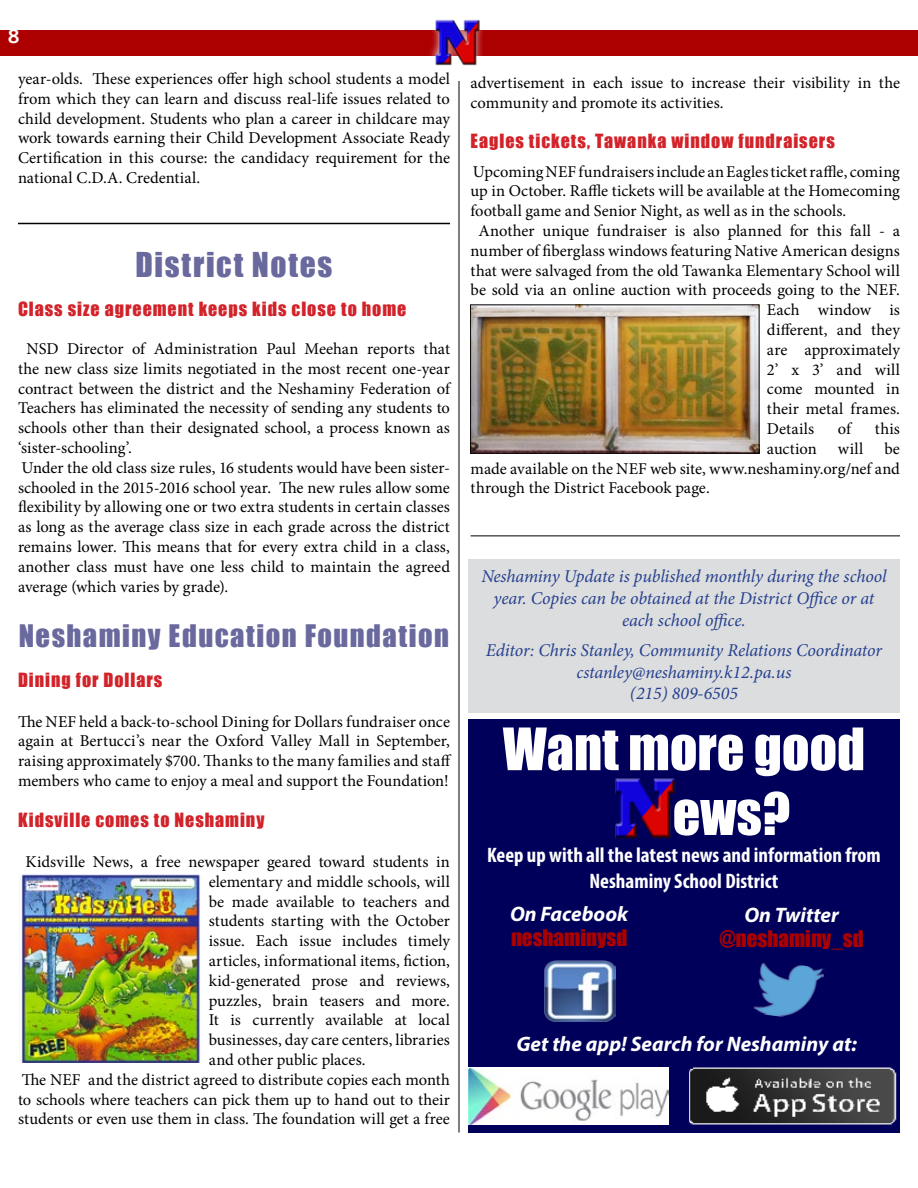
<style>
.page{position:relative;width:918px;height:1188px;background:#fff}
.page>*{position:absolute;margin:0;border:0;box-sizing:border-box;transform-origin:0 0}
.t1{font:54px/64.8px "Impact";color:#fff}
.t2{font:31.5px "Impact";letter-spacing:.055em;color:#69699e}
.t3{font:28.5px "Impact";letter-spacing:.05em;color:#69699e}
.t4{font:700 condensed 21px/25.2px "Myriad Pro";color:#fff;text-align:center}
.t5{font:italic 700 21px "Myriad Pro";color:#fff}
.t6{font:21px "Impact";color:#ac0000}
.t7{font:italic 18px/21.6px "Minion Pro";letter-spacing:-.01em;color:#25408f;text-align:center}
.t8{font:18px "Impact";letter-spacing:.055em;color:#d2232a}
.t9{font:700 18px "News Gothic";color:#fff}
.t10{font:16.5px/19.8px "Minion Pro";color:#000;text-align:justify}
</style>
<div class="page">
<div style="left:0;top:30px;width:918px;height:26px;background:#ac0000"></div>
<div style="left:428px;top:9px;width:59px;height:60px;background:#fff;opacity:.75"></div>
<img style="left:433px;top:18px;width:49px;height:48px">
<div style="left:468px;top:719px;width:432px;height:413px;background:#00005b"></div>
<img style="left:615px;top:778px;width:60px;height:61px">
<img style="left:468px;top:1067px;width:201px;height:58px">
<img style="left:689px;top:1067px;width:208px;height:58px">
<img style="left:753px;top:962px;width:72px;height:55px">
<img style="left:544px;top:960px;width:71px;height:62px">
<hr style="left:471px;top:536px;width:429px;height:1px;background:#000">
<hr style="left:459px;top:81px;width:1px;height:1051px;background:#000">
<div style="left:468px;top:559px;width:432px;height:154px;background:#dcddde"></div>
<hr style="left:18px;top:223px;width:432px;height:1px;background:#000">
<img style="left:20px;top:874px;width:181px;height:189px">
<img style="left:472px;top:306px;width:285px;height:146px">
<div style="left:470px;top:304px;width:289px;height:150px;border:1px solid #000"></div>
<p class="t9" style="left:8px;top:25px;width:13px">8</p>
<p class="t10" style="left:18px;top:69px;width:434px">year-olds. These experiences offer high school students a model from which they can learn and discuss real-life issues related to child development. Students who plan a career in childcare may work towards earning their Child Development Associate Ready Certification in this course: the candidacy requirement for the national C.D.A. Credential.</p>
<h2 class="t2" style="left:136px;top:240px;width:198px">District Notes</h2>
<p class="t8" style="left:18px;top:295px;width:390px">Class size agreement keeps kids close to home</p>
<p class="t10" style="left:18px;top:339px;width:434px;text-align:left;text-indent:9px">NSD Director of Administration Paul Meehan reports that the new class size limits negotiated in the most recent one-year contract between the district and the Neshaminy Federation of Teachers has eliminated the necessity of sending any students to schools other than their designated school, a process known as ‘sister-schooling’.<br>Under the old class size rules, 16 students would have been sister&shy;schooled in the 2015-2016 school year. The new rules allow some flexibility by allowing one or two extra students in certain classes as long as the average class size in each grade across the district remains lower. This means that for every extra child in a class, another class must have one less child to maintain the agreed average (which varies by grade).</p>
<h3 class="t3" style="left:19px;top:614px;width:432px">Neshaminy Education Foundation</h3>
<p class="t8" style="left:18px;top:666px;width:146px">Dining for Dollars</p>
<p class="t10" style="left:18px;top:712px;width:435px">The NEF held a back-to-school Dining for Dollars fundraiser once again at Bertucci’s near the Oxford Valley Mall in September, raising approximately $700. Thanks to the many families and staff members who came to enjoy a meal and support the Foundation!</p>
<p class="t8" style="left:18px;top:806px;width:248px">Kidsville comes to Neshaminy</p>
<p class="t10" style="left:26px;top:852px;width:426px">Kidsville News, a free newspaper geared toward students in</p>
<p class="t10" style="left:209px;top:872px;width:243px">elementary and middle schools, will</p>
<p class="t10" style="left:209px;top:892px;width:243px">be made available to teachers and</p>
<p class="t10" style="left:209px;top:911px;width:243px">students starting with the October</p>
<p class="t10" style="left:209px;top:931px;width:243px">issue. Each issue includes timely</p>
<p class="t10" style="left:209px;top:951px;width:243px">articles, informational items, fiction,</p>
<p class="t10" style="left:209px;top:971px;width:243px">kid-generated prose and reviews,</p>
<p class="t10" style="left:209px;top:991px;width:243px">puzzles, brain teasers and more.</p>
<p class="t10" style="left:209px;top:1010px;width:243px">It is currently available at local</p>
<p class="t10" style="left:209px;top:1030px;width:243px">businesses, day care centers, libraries</p>
<p class="t10" style="left:209px;top:1050px;width:158px">and other public places.</p>
<p class="t10" style="left:22px;top:1070px;width:430px">The NEF and the district agreed to distribute copies each month</p>
<p class="t10" style="left:18px;top:1090px;width:434px">to schools where teachers can pick them up to hand out to their</p>
<p class="t10" style="left:18px;top:1109px;width:433px">students or even use them in class. The foundation will get a free</p>
<p class="t10" style="left:471px;top:73px;width:431px">advertisement in each issue to increase their visibility in the community and promote its activities.</p>
<p class="t8" style="left:471px;top:127px;width:366px">Eagles tickets, Tawanka window fundraisers</p>
<p class="t10" style="left:473px;top:162px;width:429px">Upcoming NEF fundraisers include an Eagles ticket raffle, coming</p>
<p class="t10" style="left:471px;top:181px;width:431px">up in October. Raffle tickets will be available at the Homecoming</p>
<p class="t10" style="left:471px;top:201px;width:377px">football game and Senior Night, as well as in the schools.</p>
<p class="t10" style="left:479px;top:221px;width:423px">Another unique fundraiser is also planned for this fall - a</p>
<p class="t10" style="left:471px;top:241px;width:431px">number of fiberglass windows featuring Native American designs</p>
<p class="t10" style="left:471px;top:261px;width:431px">that were salvaged from the old Tawanka Elementary School will</p>
<p class="t10" style="left:471px;top:280px;width:431px">be sold via an online auction with proceeds going to the NEF.</p>
<p class="t10" style="left:767px;top:300px;width:135px">Each window is</p>
<p class="t10" style="left:767px;top:320px;width:135px">different, and they</p>
<p class="t10" style="left:767px;top:340px;width:135px">are approximately</p>
<p class="t10" style="left:767px;top:360px;width:135px">2’ x 3’ and will</p>
<p class="t10" style="left:767px;top:379px;width:135px">come mounted in</p>
<p class="t10" style="left:767px;top:399px;width:135px">their metal frames.</p>
<p class="t10" style="left:767px;top:419px;width:49px">Details</p>
<p class="t10" style="left:838px;top:419px;width:15px">of</p>
<p class="t10" style="left:875px;top:419px;width:27px">this</p>
<p class="t10" style="left:767px;top:439px;width:51px">auction</p>
<p class="t10" style="left:838px;top:439px;width:27px">will</p>
<p class="t10" style="left:471px;top:439px;width:431px;text-indent:414px">be made available on the NEF web site, www.neshaminy.org/nef and through the District Facebook page.</p>
<p class="t7" style="left:481px;top:566px;width:407px">Neshaminy Update is published monthly during the school year. Copies can be obtained at the District Office or at each school office.</p>
<p class="t7" style="left:486px;top:640px;width:398px">Editor: Chris Stanley, Community Relations Coordinator cstanley@neshaminy.k12.pa.us<br>(215) 809-6505</p>
<h1 class="t1" style="left:673px;top:715px;width:194px;text-indent:-170px">Want more good ews?</h1>
<p class="t4" style="left:487px;top:842px;width:395px">Keep up with all the latest news and information from<br>Neshaminy School District</p>
<p class="t5" style="left:510px;top:900px;width:120px">On Facebook</p>
<p class="t6" style="left:511px;top:922px;width:118px">neshaminysd</p>
<p class="t5" style="left:744px;top:901px;width:96px">On Twitter</p>
<p class="t6" style="left:720px;top:922px;width:146px">@neshaminy_sd</p>
<p class="t5" style="left:517px;top:1030px;width:342px">Get the app! Search for Neshaminy at:</p>
</div>
